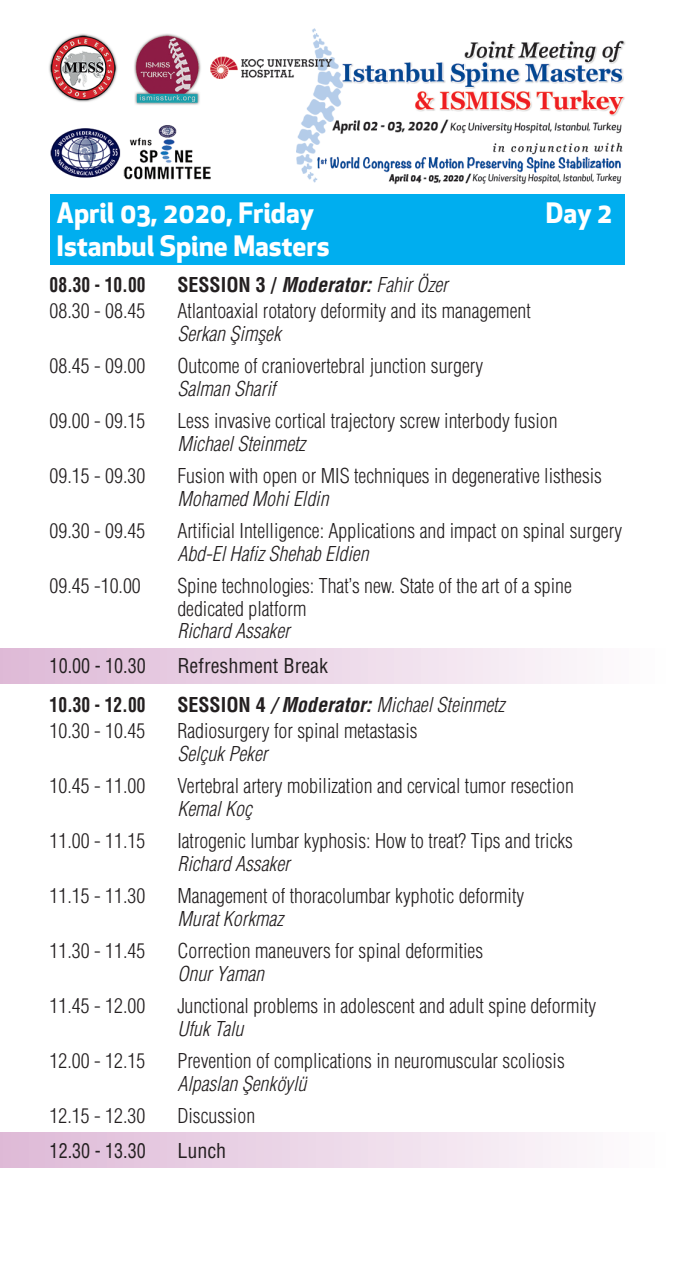
<style>
.page{position:relative;width:674px;height:1276px;background:#fff}
.page>*{position:absolute;margin:0;border:0;box-sizing:border-box;transform-origin:0 0}
.t1{font:700 27.5px/33px "Apex New";color:#fff}
.t2{font:20px/22.5px "Helvetica Condensed Light Tr";color:#231f20}
.t3{font:20px "Helvetica Cond Light Italic Tr";color:#231f20}
.t4{font:20px "Helvetica Cond Bold Ita Tr";color:#231f20}
.t5{font:20px "Helvetica Cond Bold Tr";color:#231f20;scale:.87 1}
.t6{font:20px "Helvetica Cond Normal Tr";color:#231f20;scale:.9 1}
.t7{font:20px "Helvetica Cond Normal Tr";color:#231f20}
.s1{font-family:"Helvetica Cond Bold Tr"}
.s2{font-family:"Helvetica Cond Light Italic Tr"}
.s3{font-family:"Helvetica Cond Bold Ita Tr"}
</style>
<div class="page">
<img style="left:0;top:28px;width:625px;height:1140px">
<div style="left:50px;top:194px;width:574px;height:71px;background:#00aeef"></div>
<div style="left:0;top:648px;width:664px;height:35px;background:linear-gradient(to right,#deb8d6,#fefcfd)"></div>
<div style="left:0;top:1132px;width:664px;height:35px;background:linear-gradient(to right,#deb8d6,#fefcfd)"></div>
<h1 class="t1" style="left:56px;top:195px;width:274px">April 03, 2020, Friday<br>Istanbul Spine Masters</h1>
<p class="t5" style="left:50px;top:272px;width:111px">08.30 - 10.00</p>
<p class="t4" style="left:177px;top:272px;width:272px"><span class="s1">SESSION 3 /</span> Moderator: <span class="s2">Fahir Özer</span></p>
<p class="t2" style="left:50px;top:299px;width:97px">08.30 - 08.45</p>
<p class="t2" style="left:177px;top:299px;width:355px">Atlantoaxial rotatory deformity and its management</p>
<p class="t3" style="left:177px;top:322px;width:105px">Serkan Şimşek</p>
<p class="t2" style="left:50px;top:354px;width:97px">08.45 - 09.00</p>
<p class="t2" style="left:177px;top:354px;width:307px">Outcome of craniovertebral junction surgery</p>
<p class="t3" style="left:177px;top:377px;width:99px">Salman Sharif</p>
<p class="t2" style="left:50px;top:409px;width:97px">09.00 - 09.15</p>
<p class="t2" style="left:177px;top:409px;width:381px">Less invasive cortical trajectory screw interbody fusion</p>
<p class="t3" style="left:177px;top:432px;width:129px">Michael Steinmetz</p>
<p class="t2" style="left:50px;top:464px;width:97px">09.15 - 09.30</p>
<p class="t2" style="left:177px;top:464px;width:426px">Fusion with open or MIS techniques in degenerative listhesis</p>
<p class="t3" style="left:177px;top:487px;width:153px">Mohamed Mohi Eldin</p>
<p class="t2" style="left:50px;top:519px;width:97px">09.30 - 09.45</p>
<p class="t2" style="left:177px;top:519px;width:446px">Artificial Intelligence: Applications and impact on spinal surgery</p>
<p class="t3" style="left:177px;top:542px;width:193px">Abd-El Hafiz Shehab Eldien</p>
<p class="t2" style="left:50px;top:574px;width:93px">09.45 -10.00</p>
<p class="t2" style="left:177px;top:574px;width:396px">Spine technologies: That’s new. State of the art of a spine dedicated platform</p>
<p class="t3" style="left:177px;top:619px;width:114px">Richard Assaker</p>
<p class="t6" style="left:50px;top:653px;width:108px">10.00 - 10.30</p>
<p class="t7" style="left:177px;top:653px;width:152px">Refreshment Break</p>
<p class="t5" style="left:50px;top:692px;width:111px">10.30 - 12.00</p>
<p class="t3" style="left:177px;top:693px;width:328px"><span class="s1">SESSION 4</span> <span class="s3">/ Moderator:</span> Michael Steinmetz</p>
<p class="t2" style="left:50px;top:719px;width:97px">10.30 - 10.45</p>
<p class="t2" style="left:177px;top:719px;width:241px">Radiosurgery for spinal metastasis</p>
<p class="t3" style="left:177px;top:742px;width:92px">Selçuk Peker</p>
<p class="t2" style="left:50px;top:774px;width:97px">10.45 - 11.00</p>
<p class="t2" style="left:177px;top:774px;width:398px">Vertebral artery mobilization and cervical tumor resection</p>
<p class="t3" style="left:177px;top:797px;width:76px">Kemal Koç</p>
<p class="t2" style="left:50px;top:829px;width:97px">11.00 - 11.15</p>
<p class="t2" style="left:177px;top:829px;width:397px">Iatrogenic lumbar kyphosis: How to treat? Tips and tricks</p>
<p class="t3" style="left:177px;top:852px;width:114px">Richard Assaker</p>
<p class="t2" style="left:50px;top:884px;width:97px">11.15 - 11.30</p>
<p class="t2" style="left:177px;top:884px;width:348px">Management of thoracolumbar kyphotic deformity</p>
<p class="t3" style="left:177px;top:907px;width:107px">Murat Korkmaz</p>
<p class="t2" style="left:50px;top:939px;width:97px">11.30 - 11.45</p>
<p class="t2" style="left:177px;top:939px;width:307px">Correction maneuvers for spinal deformities</p>
<p class="t3" style="left:177px;top:962px;width:88px">Onur Yaman</p>
<p class="t2" style="left:50px;top:994px;width:97px">11.45 - 12.00</p>
<p class="t2" style="left:177px;top:994px;width:420px">Junctional problems in adolescent and adult spine deformity</p>
<p class="t3" style="left:177px;top:1017px;width:68px">Ufuk Talu</p>
<p class="t2" style="left:50px;top:1049px;width:97px">12.00 - 12.15</p>
<p class="t2" style="left:177px;top:1049px;width:389px">Prevention of complications in neuromuscular scoliosis</p>
<p class="t3" style="left:177px;top:1072px;width:130px">Alpaslan Şenköylü</p>
<p class="t2" style="left:50px;top:1104px;width:97px">12.15 - 12.30</p>
<p class="t2" style="left:177px;top:1104px;width:79px">Discussion</p>
<p class="t6" style="left:50px;top:1138px;width:108px">12.30 - 13.30</p>
<p class="t7" style="left:177px;top:1138px;width:50px">Lunch</p>
<h1 class="t1" style="left:545px;top:195px;width:68px">Day 2</h1>
</div>
